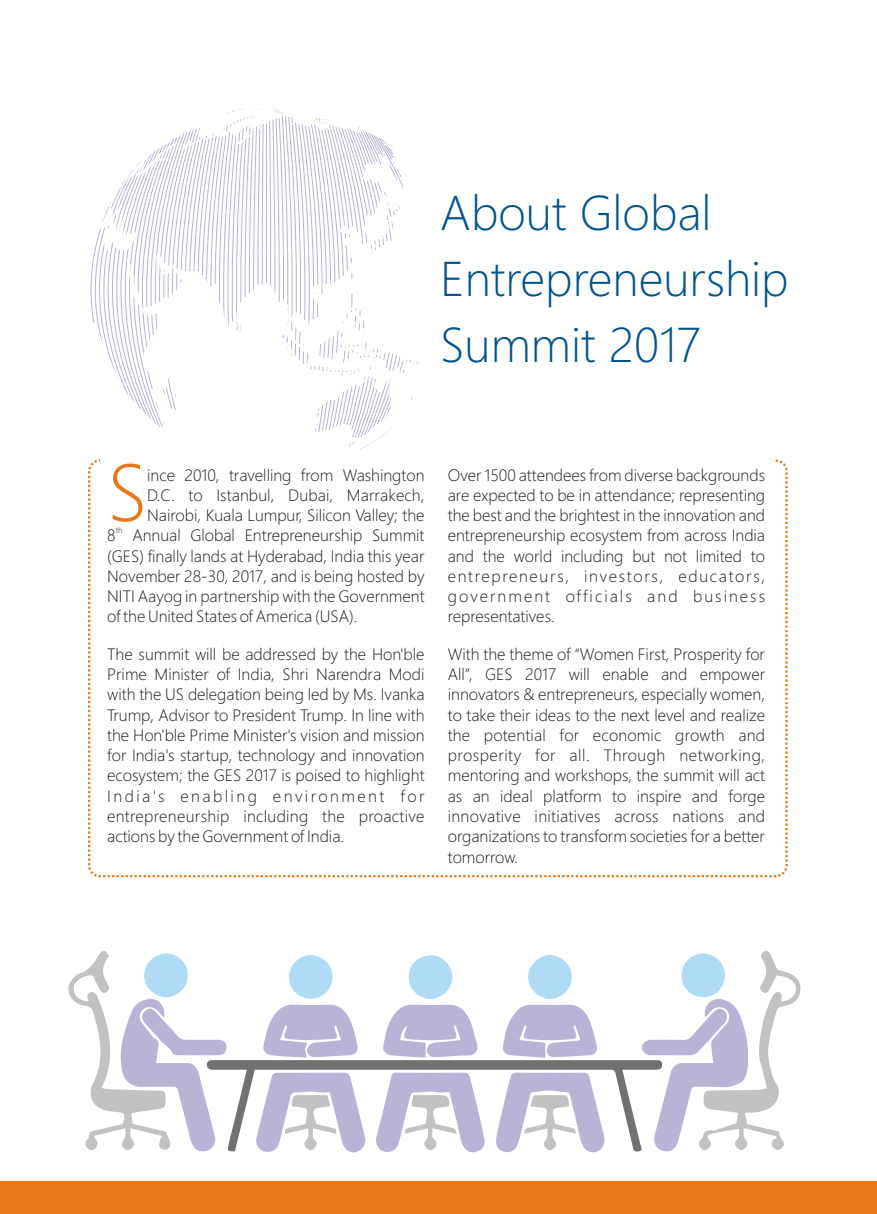
<style>
.page{position:relative;width:877px;height:1214px;background:#fff}
.page>*{position:absolute;margin:0;border:0;box-sizing:border-box;transform-origin:0 0}
.t1{font:300 80.55px "Segoe UI";color:#e87817}
.t2{font:300 48.9px/66.2px "Segoe UI";color:#00548c}
.t3{font:300 16.5px/20.2px "Segoe UI";color:#1f1a17;text-align:justify}
.t4{font:300 8.25px "Segoe UI";color:#1f1a17}
</style>
<div class="page">
<div style="left:88px;top:459px;width:699px;height:418px;border:2px dashed #e87817;border-radius:11px"></div>
<svg style="left:68px;top:950px;width:733px;height:203px"></svg>
<svg style="left:90px;top:108px;width:268px;height:338px"></svg>
<div style="left:0;top:1181px;width:877px;height:33px;background:#e87817"></div>
<h2 class="t2" style="left:440px;top:184px;width:350px">About Global<br>Entrepreneurship<br>Summit 2017</h2>
<h1 class="t1" style="left:107px;top:462px;width:42px">S</h1>
<p class="t3" style="left:147px;top:466px;width:279px">ince 2010, travelling from Washington D.C. to Istanbul, Dubai, Marrakech, Nairobi, Kuala Lumpur, Silicon Valley; the</p>
<p class="t4" style="left:116px;top:527px;width:8px">th</p>
<p class="t3" style="left:107px;top:527px;width:319px">8 Annual Global Entrepreneurship Summit (GES) finally lands at Hyderabad, India this year November 28-30, 2017, and is being hosted by NITI Aayog in partnership with the Government of the United States of America (USA).</p>
<p class="t3" style="left:107px;top:645px;width:319px">The summit will be addressed by the Hon'ble Prime Minister of India, Shri Narendra Modi with the US delegation being led by Ms. Ivanka Trump, Advisor to President Trump. In line with the Hon'ble Prime Minister's vision and mission for India's startup, technology and innovation ecosystem; the GES 2017 is poised to highlight India's enabling environment for entrepreneurship including the proactive actions by the Government of India.</p>
<p class="t3" style="left:448px;top:466px;width:319px">Over 1500 attendees from diverse backgrounds are expected to be in attendance; representing the best and the brightest in the innovation and entrepreneurship ecosystem from across India and the world including but not limited to entrepreneurs, investors, educators, government officials and business representatives.</p>
<p class="t3" style="left:448px;top:645px;width:319px">With the theme of “Women First, Prosperity for All”, GES 2017 will enable and empower innovators &amp; entrepreneurs, especially women, to take their ideas to the next level and realize the potential for economic growth and prosperity for all. Through networking, mentoring and workshops, the summit will act as an ideal platform to inspire and forge innovative initiatives across nations and organizations to transform societies for a better tomorrow.</p>
</div>
